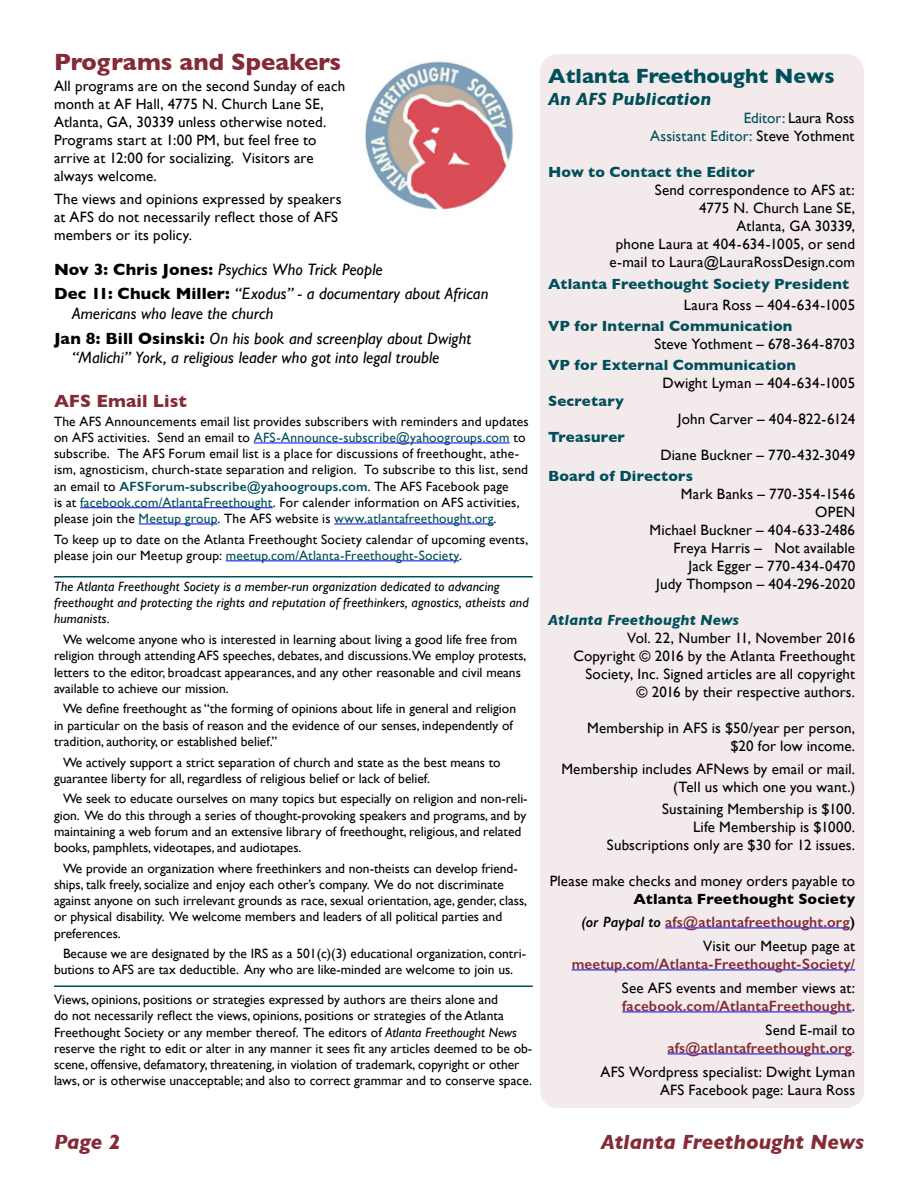
<style>
.page{position:relative;width:918px;height:1188px;background:#fff}
.page>*{position:absolute;margin:0;border:0;box-sizing:border-box;transform-origin:0 0}
.t1{font:700 24px "Gill Sans";color:#842b37}
.t2{font:italic 700 21px "Gill Sans";color:#842b37}
.t3{font:700 21px "Gill Sans";color:#004f5a}
.t4{font:italic 700 18px "Gill Sans";color:#004f5a}
.t5{font:700 18px "Gill Sans";color:#842b37}
.t6{font:italic 16.5px/24.3px "Gill Sans";letter-spacing:.005em;color:#000}
.t7{font:15px/18px "Gill Sans";letter-spacing:.01em;color:#000;text-align:right}
.t8{font:600 15px/18px "Gill Sans";letter-spacing:.01em;color:#842b37;text-align:right}
.t9{font:700 15px "Gill Sans";letter-spacing:.01em;color:#004f5a}
.t10{font:15px/18px "Gill Sans";letter-spacing:.005em;color:#004f5a;text-align:right}
.t11{font:italic 700 15px "Gill Sans";letter-spacing:.01em;color:#004f5a}
.t12{font:13.5px/16.2px "Gill Sans";color:#000}
.t13{font:italic 13.5px/16.2px "Gill Sans";letter-spacing:.01em;color:#000}
.s1{font-weight:700;font-style:normal}
.s2{color:#004f5a}
.s3{font-weight:600;color:#004f5a}
.s4{font-style:italic}
.s5{color:#000}
.s6{font-weight:700;color:#000}
.s7{font-style:italic;color:#000}
.s8{font-weight:400;color:#000}
.s9{font-weight:400}
</style>
<div class="page">
<img style="left:365px;top:59px;width:180px;height:151px">
<hr style="left:254px;top:443px;width:256px;height:1px;background:#00f">
<hr style="left:80px;top:507px;width:193px;height:1px;background:#00f">
<hr style="left:139px;top:524px;width:79px;height:1px;background:#00f">
<hr style="left:334px;top:524px;width:160px;height:1px;background:#00f">
<hr style="left:226px;top:561px;width:233px;height:1px;background:#00f">
<hr style="left:54px;top:576px;width:479px;height:2px;background:#004f5a">
<hr style="left:54px;top:986px;width:479px;height:1px;background:#004f5a">
<div style="left:540px;top:54px;width:324px;height:1054px;background:#f3eaeb;border-radius:18px"></div>
<hr style="left:665px;top:928px;width:185px;height:1px;background:#00f">
<hr style="left:572px;top:970px;width:283px;height:1px;background:#00f">
<hr style="left:622px;top:1012px;width:230px;height:1px;background:#00f">
<hr style="left:667px;top:1054px;width:185px;height:1px;background:#00f">
<h1 class="t1" style="left:54px;top:43px;width:289px">Programs and Speakers</h1>
<p class="t7" style="left:54px;top:77px;width:293px;text-align:left">All programs are on the second Sunday of each month at AF Hall, 4775 N. Church Lane SE, Atlanta, GA, 30339 unless otherwise noted.<br>Programs start at 1:00 PM, but feel free to arrive at 12:00 for socializing. Visitors are always welcome.</p>
<p class="t7" style="left:54px;top:190px;width:289px;text-align:left">The views and opinions expressed by speakers at AFS do not necessarily reflect those of AFS members or its policy.</p>
<p class="t6" style="left:54px;top:257px;width:436px"><span class="s1">Nov 3: Chris Jones:</span> Psychics Who Trick People<br><span class="s1">Dec 11: Chuck Miller:</span> “Exodus” - a documentary about African</p>
<p class="t6" style="left:54px;top:301px;width:419px;text-indent:18px">Americans who leave the church<br><span class="s1">Jan 8: Bill Osinski:</span> On his book and screenplay about Dwight</p>
<p class="t6" style="left:72px;top:346px;width:369px">“Malichi” York, a religious leader who got into legal trouble</p>
<h3 class="t5" style="left:54px;top:386px;width:134px">AFS Email List</h3>
<p class="t12" style="left:54px;top:413px;width:476px">The AFS Announcements email list provides subscribers with reminders and updates on AFS activities. Send an email to <span class="s2">AFS-Announce-subscribe@yahoogroups.com</span> to subscribe. The AFS Forum email list is a place for discussions of freethought, athe&shy;ism, agnosticism, church-state separation and religion. To subscribe to this list, send an email to <span class="s3">AFSForum-subscribe@yahoogroups.com</span>. The AFS Facebook page<br>is at <span class="s2">facebook.com/AtlantaFreethought</span>. For calender information on AFS activities, please join the <span class="s2">Meetup group</span>. The AFS website is <span class="s2">www.atlantafreethought.org</span>.</p>
<p class="t12" style="left:54px;top:531px;width:476px">To keep up to date on the Atlanta Freethought Society calendar of upcoming events, please join our Meetup group: <span class="s2">meetup.com/Atlanta-Freethought-Society</span>.</p>
<p class="t13" style="left:54px;top:578px;width:476px">The Atlanta Freethought Society is a member-run organization dedicated to advancing freethought and protecting the rights and reputation of freethinkers, agnostics, atheists and humanists.</p>
<p class="t12" style="left:54px;top:631px;width:474px;text-indent:9px">We welcome anyone who is interested in learning about living a good life free from religion through attending AFS speeches, debates, and discussions.We employ protests, letters to the editor, broadcast appearances, and any other reasonable and civil means available to achieve our mission.</p>
<p class="t12" style="left:54px;top:701px;width:464px;text-indent:9px">We define freethought as “the forming of opinions about life in general and religion in particular on the basis of reason and the evidence of our senses, independently of tradition, authority, or established belief.”</p>
<p class="t12" style="left:54px;top:754px;width:448px;text-indent:9px">We actively support a strict separation of church and state as the best means to guarantee liberty for all, regardless of religious belief or lack of belief.</p>
<p class="t12" style="left:54px;top:791px;width:475px;text-indent:9px">We seek to educate ourselves on many topics but especially on religion and non-reli&shy;gion. We do this through a series of thought-provoking speakers and programs, and by maintaining a web forum and an extensive library of freethought, religious, and related books, pamphlets, videotapes, and audiotapes.</p>
<p class="t12" style="left:54px;top:860px;width:475px;text-indent:9px">We provide an organization where freethinkers and non-theists can develop friend&shy;ships, talk freely, socialize and enjoy each other’s company. We do not discriminate against anyone on such irrelevant grounds as race, sexual orientation, age, gender, class, or physical disability. We welcome members and leaders of all political parties and preferences.</p>
<p class="t12" style="left:54px;top:945px;width:474px;text-indent:9px">Because we are designated by the IRS as a 501(c)(3) educational organization, contri&shy;butions to AFS are tax deductible. Any who are like-minded are welcome to join us.</p>
<p class="t12" style="left:54px;top:991px;width:480px">Views, opinions, positions or strategies expressed by authors are theirs alone and<br>do not necessarily reflect the views, opinions, positions or strategies of the Atlanta Freethought Society or any member thereof. The editors of <span class="s4">Atlanta Freethought News </span>reserve the right to edit or alter in any manner it sees fit any articles deemed to be ob&shy;scene, offensive, defamatory, threatening, in violation of trademark, copyright or other laws, or is otherwise unacceptable; and also to correct grammar and to conserve space.</p>
<h2 class="t3" style="left:548px;top:59px;width:288px">Atlanta Freethought News</h2>
<h3 class="t4" style="left:548px;top:88px;width:165px">An AFS Publication</h3>
<p class="t10" style="left:650px;top:109px;width:206px">Editor: <span class="s5">Laura Ross<br></span>Assistant Editor: <span class="s5">Steve Yothment</span></p>
<p class="t9" style="left:548px;top:160px;width:208px">How to Contact the Editor</p>
<p class="t7" style="left:610px;top:181px;width:247px">Send correspondence to AFS at:<br>4775 N. Church Lane SE,<br>Atlanta, GA 30339,<br>phone Laura at 404-634-1005, or send e-mail to Laura@LauraRossDesign.com</p>
<p class="t9" style="left:548px;top:272px;width:302px">Atlanta Freethought Society President</p>
<p class="t7" style="left:684px;top:296px;width:173px">Laura Ross – 404-634-1005</p>
<p class="t9" style="left:548px;top:314px;width:246px">VP for Internal Communication</p>
<p class="t7" style="left:654px;top:335px;width:202px">Steve Yothment – 678-364-8703</p>
<p class="t9" style="left:548px;top:353px;width:249px">VP for External Communication</p>
<p class="t7" style="left:663px;top:374px;width:194px">Dwight Lyman – 404-634-1005</p>
<p class="t9" style="left:548px;top:389px;width:77px">Secretary</p>
<p class="t7" style="left:678px;top:410px;width:179px">John Carver – 404-822-6124</p>
<p class="t9" style="left:548px;top:425px;width:78px">Treasurer</p>
<p class="t7" style="left:660px;top:446px;width:196px">Diane Buckner – 770-432-3049</p>
<p class="t9" style="left:548px;top:464px;width:146px">Board of Directors</p>
<p class="t7" style="left:650px;top:485px;width:207px">Mark Banks – 770-354-1546<br>OPEN<br>Michael Buckner – 404-633-2486<br>Freya Harris – Not available<br>Jack Egger – 770-434-0470<br>Judy Thompson – 404-296-2020</p>
<p class="t11" style="left:548px;top:611px;width:192px">Atlanta Freethought News</p>
<p class="t7" style="left:573px;top:629px;width:283px">Vol. 22, Number 11, November 2016<br>Copyright © 2016 by the Atlanta Freethought Society, Inc. Signed articles are all copyright © 2016 by their respective authors.</p>
<p class="t7" style="left:587px;top:719px;width:269px">Membership in AFS is $50/year per person, $20 for low income.</p>
<p class="t7" style="left:561px;top:760px;width:295px">Membership includes AFNews by email or mail. (Tell us which one you want.)</p>
<p class="t7" style="left:607px;top:800px;width:250px">Sustaining Membership is $100.<br>Life Membership is $1000.<br>Subscriptions only are $30 for 12 issues.</p>
<p class="t7" style="left:550px;top:872px;width:307px">Please make checks and money orders payable to</p>
<p class="t8" style="left:582px;top:888px;width:275px;line-height:22.5px"><span class="s6">Atlanta Freethought Society<br></span><span class="s7">(or Paypal to</span> afs@atlantafreethought.org<span class="s5">)</span></p>
<p class="t7" style="left:703px;top:937px;width:153px">Visit our Meetup page at</p>
<p class="t8" style="left:572px;top:955px;width:285px">meetup.com/Atlanta-Freethought-Society/</p>
<p class="t8" style="left:622px;top:979px;width:235px;text-align:left"><span class="s8">See AFS events and member views at: </span>facebook.com/AtlantaFreethought<span class="s8">.</span></p>
<p class="t8" style="left:667px;top:1021px;width:189px"><span class="s8">Send E-mail to </span>afs@atlantafreethought.org<span class="s9">.</span></p>
<p class="t7" style="left:601px;top:1063px;width:256px">AFS Wordpress specialist: Dwight Lyman<br>AFS Facebook page: Laura Ross</p>
<h2 class="t2" style="left:54px;top:1129px;width:68px">Page 2</h2>
<h2 class="t2" style="left:601px;top:1129px;width:265px">Atlanta Freethought News</h2>
</div>
